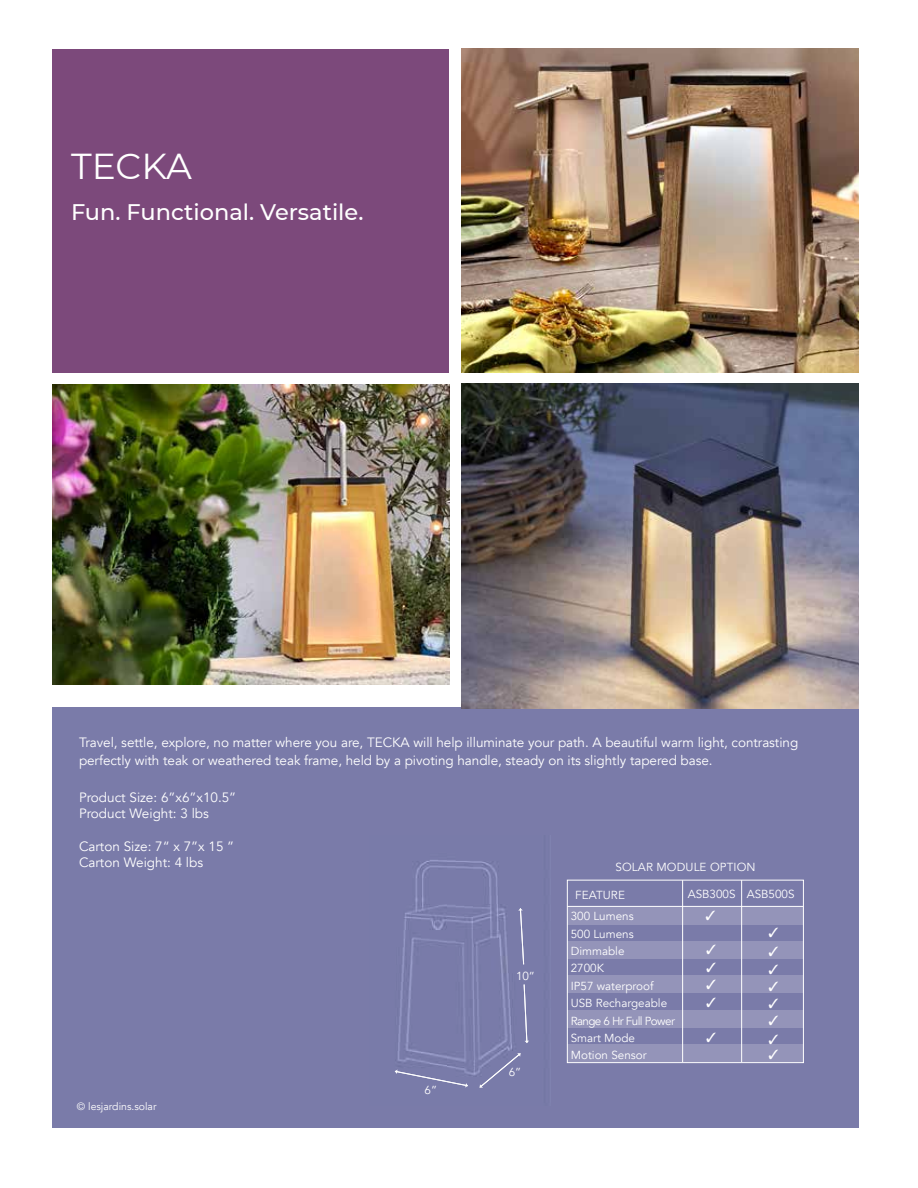
<style>
.page{position:relative;width:918px;height:1188px;background:#fff}
.page>*{position:absolute;margin:0;border:0;box-sizing:border-box;transform-origin:0 0}
.t1{font:36px "Montserrat";color:#fff}
.t2{font:500 22.5px "Montserrat";color:#fff}
.t3{font:13.5px/16.2px "Avenir";letter-spacing:-.005em;color:#fff}
.t4{font:11.7px/17.4px "Avenir";color:#fff}
.t5{font:10.5px "Avenir";color:#fff}
</style>
<div class="page">
<div style="left:52px;top:49px;width:397px;height:324px;background:#7c497b"></div>
<div style="left:52px;top:707px;width:807px;height:421px;background:#7a7ba9"></div>
<img style="left:462px;top:383px;width:397px;height:325px">
<img style="left:52px;top:384px;width:397px;height:300px">
<img style="left:462px;top:49px;width:397px;height:324px">
<img style="left:394px;top:860px;width:131px;height:228px">
<div style="left:567px;top:907px;width:236px;height:17px;background:#9494b9"></div>
<div style="left:567px;top:941px;width:236px;height:18px;background:#9494b9"></div>
<div style="left:567px;top:976px;width:236px;height:17px;background:#9494b9"></div>
<div style="left:567px;top:1010px;width:236px;height:18px;background:#9494b9"></div>
<div style="left:567px;top:1044px;width:236px;height:18px;background:#9494b9"></div>
<div style="left:567px;top:880px;width:237px;height:183px;border:1px solid #fff"></div>
<hr style="left:567px;top:906px;width:236px;height:1px;background:#fff">
<hr style="left:682px;top:880px;width:1px;height:182px;background:#fff">
<hr style="left:741px;top:880px;width:1px;height:182px;background:#fff">
<svg style="left:518px;top:908px;width:6px;height:57px"></svg>
<svg style="left:524px;top:984px;width:5px;height:59px"></svg>
<svg style="left:480px;top:1053px;width:40px;height:35px"></svg>
<svg style="left:395px;top:1069px;width:73px;height:19px"></svg>
<h1 class="t1" style="left:71px;top:146px;width:122px">TECKA</h1>
<h2 class="t2" style="left:71px;top:199px;width:294px">Fun. Functional. Versatile.</h2>
<p class="t3" style="left:79px;top:735px;width:721px;line-height:18px">Travel, settle, explore, no matter where you are, TECKA will help illuminate your path. A beautiful warm light, contrasting perfectly with teak or weathered teak frame, held by a pivoting handle, steady on its slightly tapered base.</p>
<p class="t3" style="left:79px;top:791px;width:159px">Product Size: 6”x6”x10.5”<br>Product Weight: 3 lbs</p>
<p class="t3" style="left:79px;top:839px;width:157px">Carton Size: 7“ x 7”x 15 ”<br>Carton Weight: 4 lbs</p>
<p class="t4" style="left:616px;top:859px;width:142px">SOLAR MODULE OPTION</p>
<p class="t5" style="left:77px;top:1102px;width:81px">© lesjardins.solar</p>
<p class="t4" style="left:425px;top:1083px;width:14px">6”</p>
<p class="t4" style="left:516px;top:969px;width:21px">10”</p>
<p class="t4" style="left:509px;top:1065px;width:14px">6”</p>
<p class="t4" style="left:575px;top:888px;width:51px">FEATURE</p>
<p class="t4" style="left:571px;top:909px;width:106px">300 Lumens<br>500 Lumens<br>Dimmable<br>2700K<br>IP57 waterproof<br>USB Rechargeable<br>Range 6 Hr Full Power<br>Smart Mode<br>Motion Sensor</p>
<p class="t4" style="left:688px;top:886px;width:108px">ASB300S ASB500S</p>
</div>
